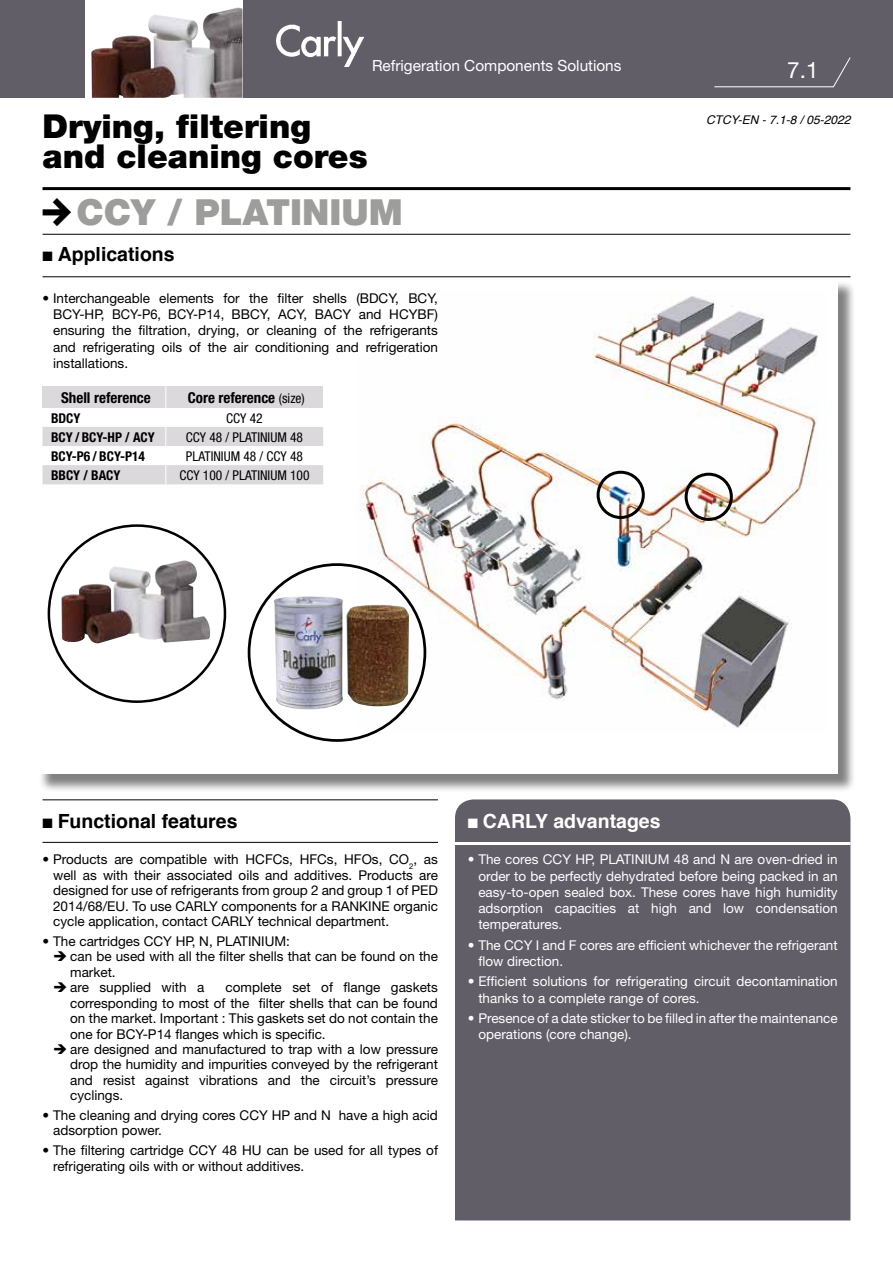
<style>
.page{position:relative;width:893px;height:1263px;background:#fff}
.page>*{position:absolute;margin:0;border:0;box-sizing:border-box;transform-origin:0 0}
.t1{font:900 36px "Helvetica Neue LT Pro";color:#9d9d9c}
.t2{font:900 33px/30px "Helvetica Neue LT Pro";color:#000}
.t3{font:22.5px "Helvetica Neue LT Pro";color:#fff}
.t4{font:700 19.5px "Helvetica";color:#000}
.t5{font:700 19.5px "Helvetica";color:#fff}
.t6{font:15.3px "Helvetica Neue LT Pro";color:#fff}
.t7{font:700 condensed 15px "Helvetica Neue";color:#000}
.t8{font:13.5px/15.5px "Helvetica Neue LT Pro";color:#000;text-align:justify}
.t9{font:13.5px/16.2px "Helvetica Neue LT Pro";color:#fff}
.t10{font:condensed 13.5px "Helvetica Neue";color:#000}
.t11{font:700 condensed 13.5px "Helvetica Neue";color:#000}
.t12{font:italic 12px "Helvetica";color:#000}
.s1{font-weight:400;font-size:13.5px}
</style>
<div class="page">
<div style="left:0;top:0;width:893px;height:98px;background:#625e67"></div>
<div style="left:455px;top:799px;width:395px;height:421px;background:#625e67"></div>
<div style="left:38px;top:280px;width:818px;height:512px;background:#000;opacity:.5"></div>
<div style="left:36px;top:278px;width:802px;height:496px;background:#fff"></div>
<hr style="left:43px;top:187px;width:807px;height:3px;background:#000">
<hr style="left:43px;top:234px;width:807px;height:1px;background:#000">
<hr style="left:43px;top:276px;width:807px;height:1px;background:#000">
<hr style="left:43px;top:799px;width:395px;height:1px;background:#000">
<hr style="left:43px;top:842px;width:395px;height:1px;background:#000">
<hr style="left:455px;top:842px;width:395px;height:3px;background:#fff">
<div style="left:85px;top:0;width:157px;height:99px;background:#fff"></div>
<img style="left:276px;top:21px;width:88px;height:45px">
<svg style="left:714px;top:57px;width:137px;height:31px"></svg>
<img style="left:91px;top:7px;width:152px;height:91px">
<img style="left:358px;top:296px;width:460px;height:437px">
<div style="left:597px;top:471px;width:48px;height:48px;border:3px solid #000;border-radius:50%"></div>
<img style="left:61px;top:560px;width:151px;height:84px">
<img style="left:273px;top:596px;width:136px;height:114px">
<div style="left:685px;top:473px;width:48px;height:48px;border:3px solid #000;border-radius:50%"></div>
<svg style="left:43px;top:386px;width:280px;height:98px"></svg>
<p class="t6" style="left:372px;top:56px;width:251px">Refrigeration Components Solutions</p>
<h3 class="t3" style="left:787px;top:56px;width:33px">7.1</h3>
<h2 class="t2" style="left:43px;top:111px;width:327px">Drying, filtering and cleaning cores</h2>
<p class="t12" style="left:706px;top:110px;width:146px">CTCY-EN - 7.1-8 / 05-2022</p>
<h1 class="t1" style="left:77px;top:190px;width:328px">CCY / PLATINIUM</h1>
<h3 class="t4" style="left:43px;top:239px;width:134px">■ Applications</h3>
<p class="t8" style="left:53px;top:290px;width:386px;line-height:16.2px;text-indent:-11px">• Interchangeable elements for the filter shells (BDCY, BCY, BCY-HP, BCY-P6, BCY-P14, BBCY, ACY, BACY and HCYBF) ensuring the filtration, drying, or cleaning of the refrigerants and refrigerating oils of the air conditioning and refrigeration installations.</p>
<p class="t7" style="left:61px;top:388px;width:91px">Shell reference</p>
<p class="t7" style="left:188px;top:388px;width:119px">Core reference <span class="s1">(size)</span></p>
<p class="t11" style="left:51px;top:410px;width:31px">BDCY</p>
<p class="t10" style="left:226px;top:410px;width:38px">CCY 42</p>
<p class="t11" style="left:51px;top:429px;width:105px">BCY / BCY-HP / ACY</p>
<p class="t10" style="left:186px;top:429px;width:119px">CCY 48 / PLATINIUM 48</p>
<p class="t11" style="left:51px;top:448px;width:95px">BCY-P6 / BCY-P14</p>
<p class="t10" style="left:186px;top:448px;width:119px">PLATINIUM 48 / CCY 48</p>
<p class="t11" style="left:51px;top:467px;width:71px">BBCY / BACY</p>
<p class="t10" style="left:179px;top:467px;width:132px">CCY 100 / PLATINIUM 100</p>
<h3 class="t4" style="left:43px;top:806px;width:197px">■ Functional features</h3>
<h3 class="t5" style="left:468px;top:806px;width:194px">■ CARLY advantages</h3>
<p class="t9" style="left:478px;top:851px;width:361px;text-align:justify;text-indent:-11px">• The cores CCY HP, PLATINIUM 48 and N are oven-dried in order to be perfectly dehydrated before being packed in an easy-to-open sealed box. These cores have high humidity adsorption capacities at high and low condensation temperatures.</p>
<p class="t9" style="left:478px;top:936px;width:361px;text-indent:-11px">• The CCY I and F cores are efficient whichever the refrigerant flow direction.</p>
<p class="t9" style="left:478px;top:973px;width:361px;text-indent:-11px">• Efficient solutions for refrigerating circuit decontamination thanks to a complete range of cores.</p>
<p class="t9" style="left:478px;top:1010px;width:361px;text-indent:-11px">• Presence of a date sticker to be filled in after the maintenance operations (core change).</p>
<p class="t8" style="left:53px;top:851px;width:386px;text-indent:-11px">• Products are compatible with HCFCs, HFCs, HFOs, CO<sub>2</sub>, as well as with their associated oils and additives. Products are designed for use of refrigerants from group 2 and group 1 of PED 2014/68/EU. To use CARLY components for a RANKINE organic cycle application, contact CARLY technical department.</p>
<p class="t8" style="left:43px;top:933px;width:249px">• The cartridges CCY HP, N, PLATINIUM:</p>
<p class="t8" style="left:70px;top:948px;width:369px;text-indent:-17px">➔ can be used with all the filter shells that can be found on the market.</p>
<p class="t8" style="left:53px;top:979px;width:153px">➔ are supplied with a</p>
<p class="t8" style="left:70px;top:979px;width:369px;text-indent:155px">complete set of flange gaskets corresponding to most of the filter shells that can be found on the market. Important : This gaskets set do not contain the one for BCY-P14 flanges which is specific.</p>
<p class="t8" style="left:70px;top:1041px;width:369px;text-indent:-17px">➔ are designed and manufactured to trap with a low pressure drop the humidity and impurities conveyed by the refrigerant and resist against vibrations and the circuit’s pressure cyclings.</p>
<p class="t8" style="left:53px;top:1107px;width:386px;text-indent:-11px">• The cleaning and drying cores CCY HP and N have a high acid adsorption power.</p>
<p class="t8" style="left:53px;top:1142px;width:386px;text-indent:-11px">• The filtering cartridge CCY 48 HU can be used for all types of refrigerating oils with or without additives.</p>
</div>
